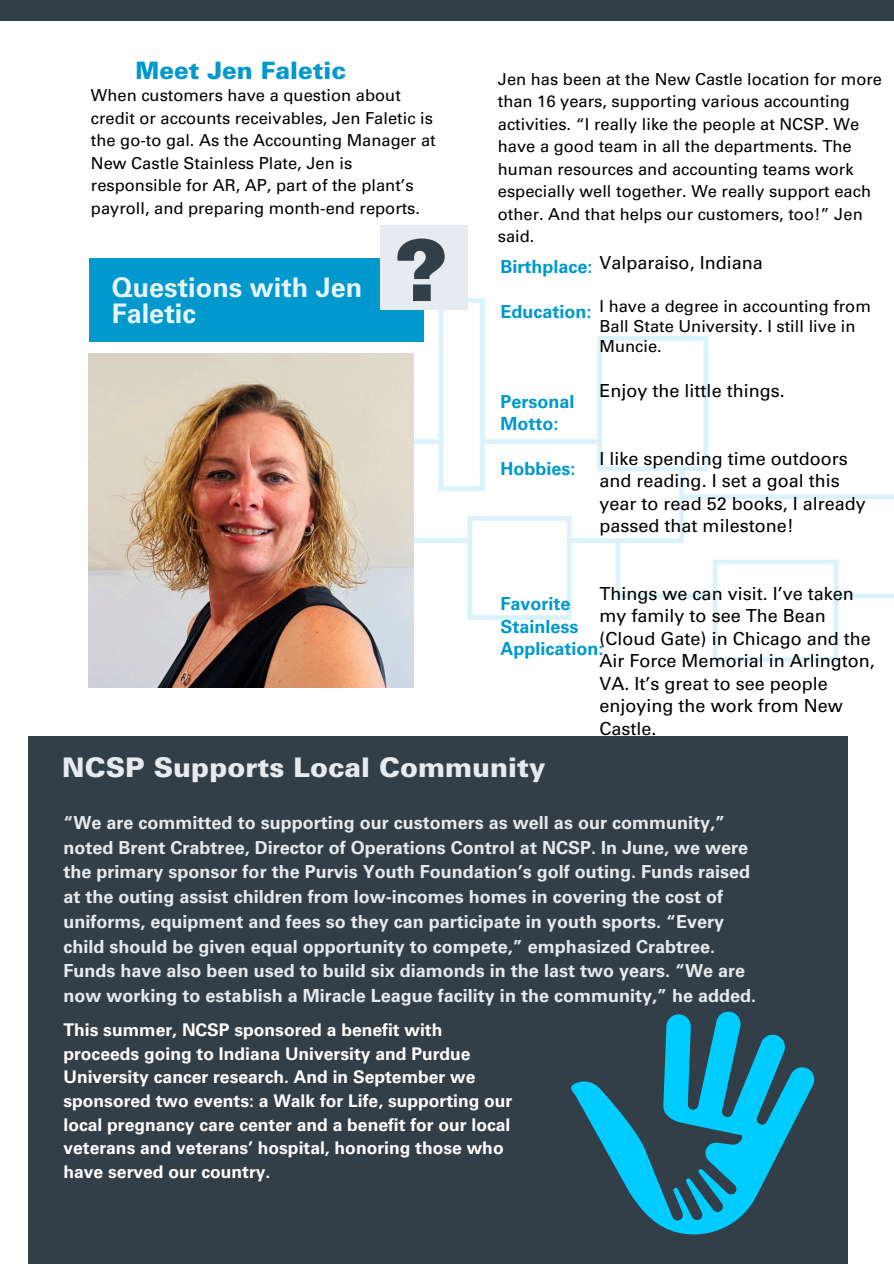
<style>
.page{position:relative;width:894px;height:1264px;background:#fff}
.page>*{position:absolute;margin:0;border:0;box-sizing:border-box;transform-origin:0 0}
.t1{font:900 89.25px "Archivo";color:#323e48}
.t2{font:900 27px "Univers LT Std";color:#e5ebee}
.t3{font:700 27px/25.8px "Univers LT Std";color:#e6f5fa}
.t4{font:900 24px "Univers LT Std";color:#0098cd}
.t5{font:700 18px/24.8px "Univers LT Std";color:#e5ebee}
.t6{font:18px/22.5px "Univers LT Std";color:#000}
.t7{font:700 18px/22.5px "Univers LT Std";color:#0098cd}
.t8{font:700 17.55px/23.7px "Univers LT Std";color:#fff}
.t9{font:16.5px/22.5px "Univers LT Std";color:#000}
</style>
<div class="page">
<img style="left:413px;top:271px;width:480px;height:417px">
<div style="left:89px;top:258px;width:334px;height:84px;background:#0098cd"></div>
<div style="left:380px;top:226px;width:87px;height:84px;background:#e5ebee"></div>
<div style="left:0;top:0;width:893px;height:20px;background:#323e48"></div>
<div style="left:28px;top:736px;width:818px;height:527px;background:#323e48"></div>
<svg style="left:571px;top:1011px;width:243px;height:223px"></svg>
<img style="left:88px;top:353px;width:325px;height:335px">
<p class="t4" style="left:135px;top:62px;width:212px">Meet Jen Faletic</p>
<h3 class="t9" style="left:91px;top:86px;width:346px">When customers have a question about credit or accounts receivables, Jen Faletic is the go-to gal. As the Accounting Manager at New Castle Stainless Plate, Jen is responsible for AR, AP, part of the plant’s payroll, and preparing month-end reports.</h3>
<p class="t3" style="left:112px;top:278px;width:252px">Questions with Jen<br>Faletic</p>
<p class="t1" style="left:394px;top:223px;width:56px">?</p>
<h1 class="t9" style="left:497px;top:70px;width:385px">Jen has been at the New Castle location for more than 16 years, supporting various accounting activities. “I really like the people at NCSP. We have a good team in all the departments. The human resources and accounting teams work especially well together. We really support each other. And that helps our customers, too!” Jen said.</h1>
<p class="t7" style="left:500px;top:257px;width:94px">Birthplace:</p>
<p class="t7" style="left:500px;top:302px;width:93px">Education:</p>
<p class="t7" style="left:500px;top:392px;width:76px">Personal<br>Motto:</p>
<p class="t7" style="left:500px;top:460px;width:77px">Hobbies:</p>
<h1 class="t6" style="left:599px;top:254px;width:165px">Valparaiso, Indiana</h1>
<h3 class="t9" style="left:599px;top:298px;width:273px;line-height:20.2px">I have a degree in accounting from<br>Ball State University. I still live in<br>Muncie.</h3>
<h3 class="t6" style="left:599px;top:382px;width:187px">Enjoy the little things.</h3>
<h3 class="t6" style="left:599px;top:449px;width:268px">I like spending time outdoors and reading. I set a goal this year to read 52 books, I already passed that milestone!</h3>
<h3 class="t6" style="left:599px;top:584px;width:277px">Things we can visit. I’ve taken my family to see The Bean (Cloud Gate) in Chicago and the<br>Air Force Memorial in Arlington,<br>VA. It’s great to see people enjoying the work from New<br>Castle.</h3>
<p class="t7" style="left:500px;top:595px;width:105px">Favorite<br>Stainless<br>Application:</p>
<p class="t2" style="left:62px;top:757px;width:485px">NCSP Supports Local Community</p>
<p class="t5" style="left:63px;top:812px;width:694px">“We are committed to supporting our customers as well as our community,” noted Brent Crabtree, Director of Operations Control at NCSP. In June, we were the primary sponsor for the Purvis Youth Foundation’s golf outing. Funds raised at the outing assist children from low-incomes homes in covering the cost of uniforms, equipment and fees so they can participate in youth sports. “Every child should be given equal opportunity to compete,” emphasized Crabtree.<br>Funds have also been used to build six diamonds in the last two years. “We are now working to establish a Miracle League facility in the community,” he added.</p>
<h3 class="t8" style="left:63px;top:1020px;width:450px">This summer, NCSP sponsored a benefit with proceeds going to Indiana University and Purdue University cancer research. And in September we sponsored two events: a Walk for Life, supporting our local pregnancy care center and a benefit for our local veterans and veterans’ hospital, honoring those who have served our country.</h3>
</div>
